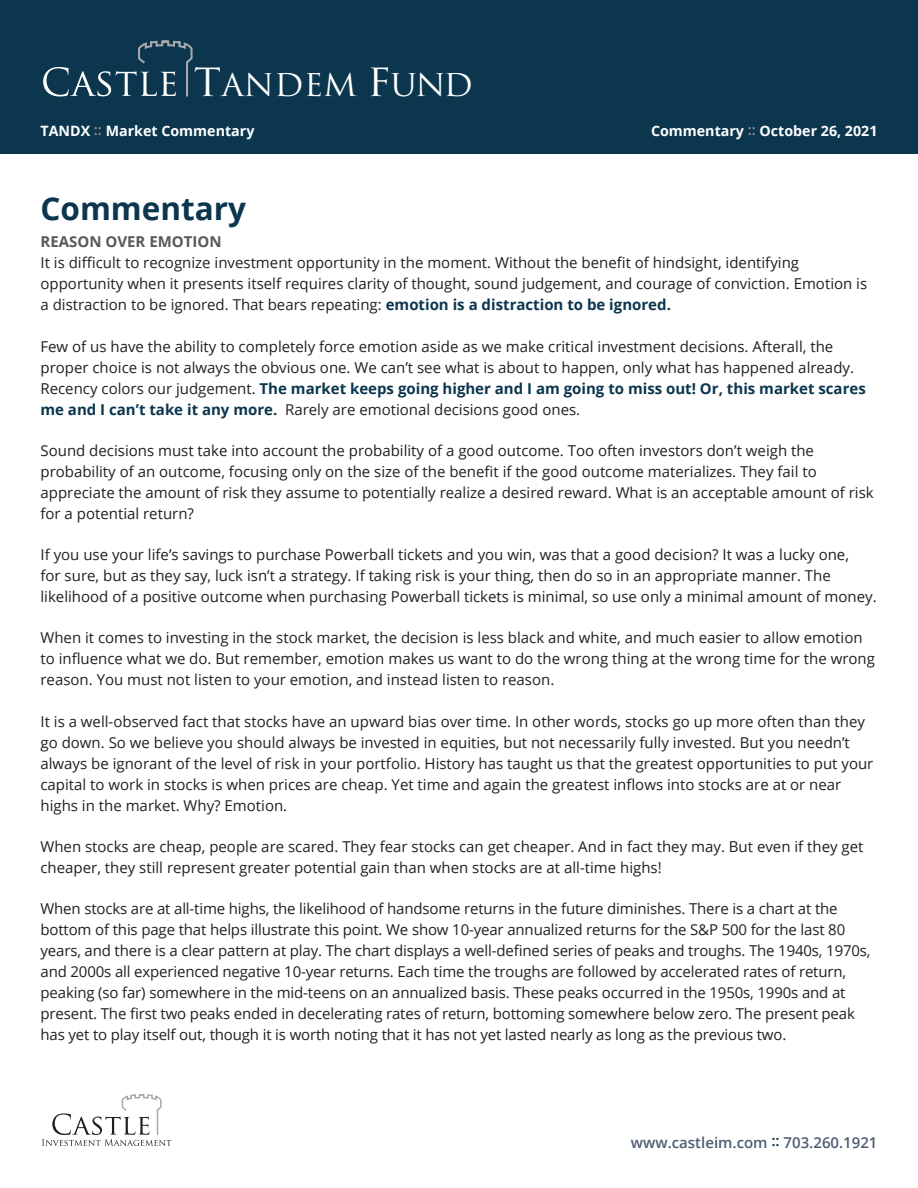
<style>
.page{position:relative;width:918px;height:1188px;background:#fff}
.page>*{position:absolute;margin:0;border:0;box-sizing:border-box;transform-origin:0 0}
.subhead_1{font:700 31.5px "Open Sans";color:#0b364e}
.t1{font:30.6px "Trajan";color:#231f20;scale:1.05 1}
.t2{font:30.6px "Trajan";color:#fff;scale:1.05 1}
.body{font:15px/21px "Open Sans";color:#231f20}
.t3{font:600 15px "Open Sans";color:#4d5d72}
.subhead_2{font:700 15px "Open Sans";color:#57585a}
.t4{font:700 14.25px "Open Sans";color:#fff}
.t5{font:800 12.15px "Avenir";color:#231f20;scale:1.05 1}
.s1{font-size:37.8px}
.s2{color:#808285}
.s3{font-weight:700;color:#0b364e}
.s4{color:#0b364e}
</style>
<div class="page">
<svg style="left:42px;top:1094px;width:129px;height:52px"></svg>
<div style="left:0;top:0;width:918px;height:154px;background:#0b364e"></div>
<svg style="left:43px;top:40px;width:150px;height:57px"></svg>
<h2 class="t2" style="left:194px;top:67px;width:267px"><span class="s1">T</span>ANDEM <span class="s1">F</span>UND</h2>
<p class="t4" style="left:40px;top:121px;width:215px">TANDX <span class="s2">::</span> Market Commentary</p>
<p class="t4" style="left:651px;top:121px;width:228px">Commentary <span class="s2">::</span> October 26, 2021</p>
<p class="subhead_1" style="left:40px;top:186px;width:207px">Commentary</p>
<p class="subhead_2" style="left:40px;top:231px;width:183px">REASON OVER EMOTION</p>
<p class="body" style="left:40px;top:252px;width:828px">It is difficult to recognize investment opportunity in the moment. Without the benefit of hindsight, identifying opportunity when it presents itself requires clarity of thought, sound judgement, and courage of conviction. Emotion is a distraction to be ignored. That bears repeating: <span class="s3">emotion is a distraction to be ignored.</span></p>
<p class="body" style="left:40px;top:335px;width:827px">Few of us have the ability to completely force emotion aside as we make critical investment decisions. Afterall, the proper choice is not always the obvious one. We can’t see what is about to happen, only what has happened already.<br>Recency colors our judgement. <span class="s3">The market keeps going higher and I am going to miss out! Or, this market scares me and I can’t take it any more.</span> Rarely are emotional decisions good ones.</p>
<p class="body" style="left:40px;top:440px;width:835px">Sound decisions must take into account the probability of a good outcome. Too often investors don’t weigh the probability of an outcome, focusing only on the size of the benefit if the good outcome materializes. They fail to appreciate the amount of risk they assume to potentially realize a desired reward. What is an acceptable amount of risk for a potential return?</p>
<p class="body" style="left:40px;top:544px;width:838px">If you use your life’s savings to purchase Powerball tickets and you win, was that a good decision? It was a lucky one,<br>for sure, but as they say, luck isn’t a strategy. If taking risk is your thing, then do so in an appropriate manner. The likelihood of a positive outcome when purchasing Powerball tickets is minimal, so use only a minimal amount of money.</p>
<p class="body" style="left:40px;top:627px;width:836px">When it comes to investing in the stock market, the decision is less black and white, and much easier to allow emotion to influence what we do. But remember, emotion makes us want to do the wrong thing at the wrong time for the wrong reason. You must not listen to your emotion, and instead listen to reason.</p>
<p class="body" style="left:40px;top:710px;width:834px">It is a well-observed fact that stocks have an upward bias over time. In other words, stocks go up more often than they go down. So we believe you should always be invested in equities, but not necessarily fully invested. But you needn’t always be ignorant of the level of risk in your portfolio. History has taught us that the greatest opportunities to put your capital to work in stocks is when prices are cheap. Yet time and again the greatest inflows into stocks are at or near highs in the market. Why? Emotion.</p>
<p class="body" style="left:40px;top:836px;width:825px">When stocks are cheap, people are scared. They fear stocks can get cheaper. And in fact they may. But even if they get cheaper, they still represent greater potential gain than when stocks are at all-time highs!</p>
<p class="body" style="left:40px;top:898px;width:832px">When stocks are at all-time highs, the likelihood of handsome returns in the future diminishes. There is a chart at the bottom of this page that helps illustrate this point. We show 10-year annualized returns for the S&amp;P 500 for the last 80 years, and there is a clear pattern at play. The chart displays a well-defined series of peaks and troughs. The 1940s, 1970s, and 2000s all experienced negative 10-year returns. Each time the troughs are followed by accelerated rates of return, peaking (so far) somewhere in the mid-teens on an annualized basis. These peaks occurred in the 1950s, 1990s and at present. The first two peaks ended in decelerating rates of return, bottoming somewhere below zero. The present peak has yet to play itself out, though it is worth noting that it has not yet lasted nearly as long as the previous two.</p>
<h2 class="t1" style="left:188px;top:239px;width:267px"><span class="s1">T</span>ANDEM <span class="s1">F</span>UND</h2>
<p class="t5" style="left:40px;top:278px;width:91px">Sub-Advised By</p>
<h2 class="t1" style="left:187px;top:408px;width:267px"><span class="s1">T</span>ANDEM <span class="s1">F</span>UND</h2>
<p class="t5" style="left:39px;top:447px;width:91px">Sub-Advised By</p>
<h2 class="t1" style="left:182px;top:576px;width:267px"><span class="s1">T</span>ANDEM <span class="s1">F</span>UND</h2>
<p class="t3" style="left:631px;top:1132px;width:248px">www.castleim.com <span class="s4">::</span> 703.260.1921</p>
</div>
